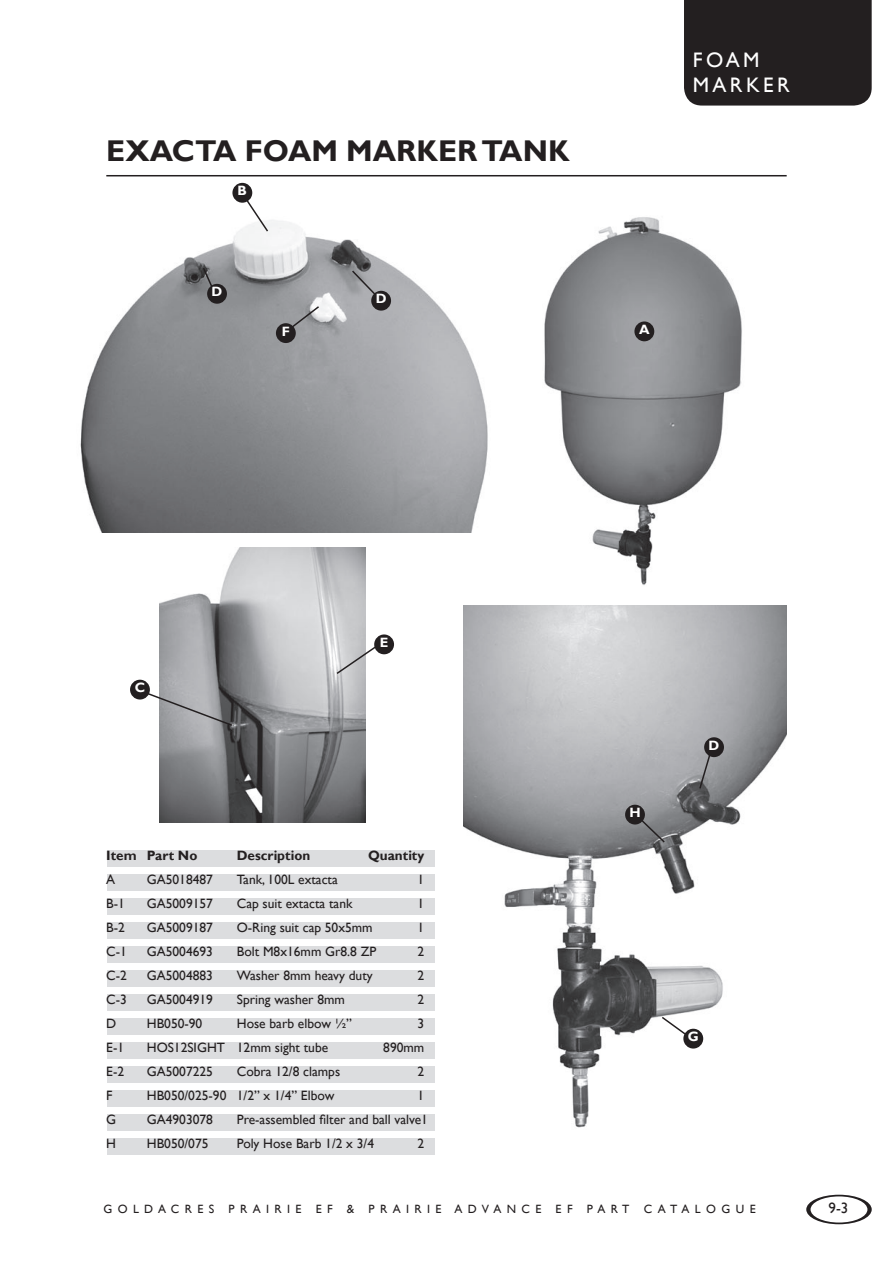
<style>
.page{position:relative;width:893px;height:1263px;background:#fff}
.page>*{position:absolute;margin:0;border:0;box-sizing:border-box;transform-origin:0 0}
.t1{font:700 30px "Gill Sans";color:#231f20}
.t2{font:21px/25.2px "Gill Sans";letter-spacing:.16em;color:#fff}
.t3{font:15px "Gill Sans";color:#231f20}
.t4{font:13.5px "Gill Sans";color:#231f20}
.t5{font:700 13.5px "Gill Sans";color:#231f20}
.t6{font:700 13.5px "Gill Sans";color:#fff}
.t7{font:12px "Gill Sans";letter-spacing:.45em;color:#231f20}
</style>
<div class="page">
<svg style="left:806px;top:1195px;width:66px;height:29px"></svg>
<div style="left:810px;top:1196px;width:57px;height:26px;background:#fff;border-radius:50%"></div>
<div style="left:684px;top:0;width:188px;height:106px;background:#231f20"></div>
<div style="left:107px;top:850px;width:327px;height:17px;background:#dcdddf"></div>
<div style="left:107px;top:874px;width:327px;height:17px;background:#dcdddf"></div>
<div style="left:107px;top:898px;width:327px;height:17px;background:#dcdddf"></div>
<div style="left:107px;top:922px;width:327px;height:17px;background:#dcdddf"></div>
<div style="left:107px;top:946px;width:327px;height:17px;background:#dcdddf"></div>
<div style="left:107px;top:970px;width:327px;height:17px;background:#dcdddf"></div>
<div style="left:107px;top:994px;width:327px;height:17px;background:#dcdddf"></div>
<div style="left:107px;top:1018px;width:327px;height:17px;background:#dcdddf"></div>
<div style="left:107px;top:1042px;width:327px;height:17px;background:#dcdddf"></div>
<div style="left:107px;top:1066px;width:327px;height:17px;background:#dcdddf"></div>
<div style="left:107px;top:1090px;width:327px;height:17px;background:#dcdddf"></div>
<div style="left:107px;top:1114px;width:327px;height:17px;background:#dcdddf"></div>
<div style="left:107px;top:1138px;width:327px;height:17px;background:#dcdddf"></div>
<hr style="left:106px;top:175px;width:681px;height:1px;background:#231f20">
<img style="left:80px;top:220px;width:408px;height:312px">
<img style="left:463px;top:605px;width:324px;height:523px">
<img style="left:544px;top:217px;width:198px;height:368px">
<div style="left:634px;top:321px;width:20px;height:20px;background:#231f20;border-radius:50%"></div>
<div style="left:232px;top:183px;width:20px;height:20px;background:#231f20;border-radius:50%"></div>
<div style="left:276px;top:323px;width:20px;height:20px;background:#231f20;border-radius:50%"></div>
<div style="left:207px;top:284px;width:20px;height:20px;background:#231f20;border-radius:50%"></div>
<div style="left:704px;top:737px;width:20px;height:20px;background:#231f20;border-radius:50%"></div>
<div style="left:683px;top:1029px;width:20px;height:19px;background:#231f20;border-radius:50%"></div>
<div style="left:625px;top:805px;width:20px;height:19px;background:#231f20;border-radius:50%"></div>
<div style="left:371px;top:291px;width:20px;height:20px;background:#231f20;border-radius:50%"></div>
<svg style="left:244px;top:197px;width:26px;height:36px"></svg>
<svg style="left:290px;top:305px;width:31px;height:24px"></svg>
<svg style="left:350px;top:269px;width:27px;height:28px"></svg>
<svg style="left:202px;top:266px;width:12px;height:23px"></svg>
<svg style="left:698px;top:752px;width:14px;height:38px"></svg>
<svg style="left:639px;top:817px;width:27px;height:27px"></svg>
<svg style="left:660px;top:1015px;width:28px;height:21px"></svg>
<img style="left:159px;top:547px;width:207px;height:275px">
<div style="left:374px;top:634px;width:20px;height:20px;background:#231f20;border-radius:50%"></div>
<svg style="left:335px;top:643px;width:45px;height:32px"></svg>
<div style="left:130px;top:680px;width:20px;height:19px;background:#231f20;border-radius:50%"></div>
<svg style="left:144px;top:691px;width:90px;height:36px"></svg>
<h1 class="t1" style="left:106px;top:133px;width:465px">EXACTA FOAM MARKER TANK</h1>
<p class="t6" style="left:238px;top:183px;width:11px">B</p>
<p class="t6" style="left:212px;top:284px;width:12px">D</p>
<p class="t6" style="left:282px;top:323px;width:10px">F</p>
<p class="t6" style="left:376px;top:291px;width:12px">D</p>
<h2 class="t2" style="left:693px;top:47px;width:98px">FOAM<br>MARKER</h2>
<p class="t6" style="left:639px;top:321px;width:12px">A</p>
<p class="t6" style="left:135px;top:680px;width:12px">C</p>
<p class="t6" style="left:380px;top:634px;width:10px">E</p>
<p class="t5" style="left:106px;top:847px;width:93px">Item Part No</p>
<p class="t5" style="left:237px;top:847px;width:75px">Description</p>
<p class="t5" style="left:368px;top:847px;width:58px">Quantity</p>
<p class="t4" style="left:106px;top:871px;width:11px">A</p>
<p class="t4" style="left:147px;top:871px;width:68px">GA5018487</p>
<p class="t4" style="left:237px;top:871px;width:103px">Tank, 100L extacta</p>
<p class="t4" style="left:418px;top:871px;width:8px">1</p>
<p class="t4" style="left:106px;top:895px;width:20px">B-1</p>
<p class="t4" style="left:147px;top:895px;width:68px">GA5009157</p>
<p class="t4" style="left:237px;top:895px;width:117px">Cap suit extacta tank</p>
<p class="t4" style="left:418px;top:895px;width:8px">1</p>
<p class="t4" style="left:106px;top:919px;width:20px">B-2</p>
<p class="t4" style="left:147px;top:919px;width:68px">GA5009187</p>
<p class="t4" style="left:237px;top:919px;width:137px">O-Ring suit cap 50x5mm</p>
<p class="t4" style="left:418px;top:919px;width:8px">1</p>
<p class="t4" style="left:106px;top:943px;width:22px">C-1</p>
<p class="t4" style="left:147px;top:943px;width:68px">GA5004693</p>
<p class="t4" style="left:237px;top:943px;width:141px">Bolt M8x16mm Gr8.8 ZP</p>
<p class="t4" style="left:418px;top:943px;width:8px">2</p>
<p class="t4" style="left:106px;top:967px;width:22px">C-2</p>
<p class="t4" style="left:147px;top:967px;width:68px">GA5004883</p>
<p class="t4" style="left:237px;top:967px;width:137px">Washer 8mm heavy duty</p>
<p class="t4" style="left:418px;top:967px;width:8px">2</p>
<p class="t4" style="left:106px;top:991px;width:22px">C-3</p>
<p class="t4" style="left:147px;top:991px;width:68px">GA5004919</p>
<p class="t4" style="left:237px;top:991px;width:110px">Spring washer 8mm</p>
<p class="t4" style="left:418px;top:991px;width:8px">2</p>
<p class="t4" style="left:106px;top:1015px;width:12px">D</p>
<p class="t4" style="left:147px;top:1015px;width:57px">HB050-90</p>
<p class="t4" style="left:237px;top:1015px;width:117px">Hose barb elbow ½”</p>
<p class="t4" style="left:418px;top:1015px;width:8px">3</p>
<p class="t4" style="left:106px;top:1039px;width:19px">E-1</p>
<p class="t4" style="left:147px;top:1039px;width:183px">HOS12SIGHT 12mm sight tube</p>
<p class="t4" style="left:383px;top:1039px;width:43px">890mm</p>
<p class="t4" style="left:106px;top:1063px;width:19px">E-2</p>
<p class="t4" style="left:147px;top:1063px;width:68px">GA5007225</p>
<p class="t4" style="left:237px;top:1063px;width:105px">Cobra 12/8 clamps</p>
<p class="t4" style="left:418px;top:1063px;width:8px">2</p>
<p class="t4" style="left:106px;top:1087px;width:8px">F</p>
<p class="t4" style="left:147px;top:1087px;width:189px">HB050/025-90 1/2” x 1/4” Elbow</p>
<p class="t4" style="left:418px;top:1087px;width:8px">1</p>
<p class="t4" style="left:106px;top:1111px;width:11px">G</p>
<p class="t4" style="left:147px;top:1111px;width:68px">GA4903078</p>
<p class="t4" style="left:237px;top:1111px;width:193px">Pre-assembled filter and ball valve 1</p>
<p class="t4" style="left:106px;top:1135px;width:11px">H</p>
<p class="t4" style="left:147px;top:1135px;width:63px">HB050/075</p>
<p class="t4" style="left:237px;top:1135px;width:139px">Poly Hose Barb 1/2 x 3/4</p>
<p class="t4" style="left:418px;top:1135px;width:8px">2</p>
<p class="t6" style="left:629px;top:805px;width:13px">H</p>
<p class="t6" style="left:709px;top:737px;width:12px">D</p>
<p class="t6" style="left:688px;top:1029px;width:12px">G</p>
<p class="t7" style="left:103px;top:1202px;width:654px">GOLDACRES PRAIRIE EF &amp; PRAIRIE ADVANCE EF PART CATALOGUE</p>
<p class="t3" style="left:828px;top:1199px;width:21px">9-3</p>
</div>
